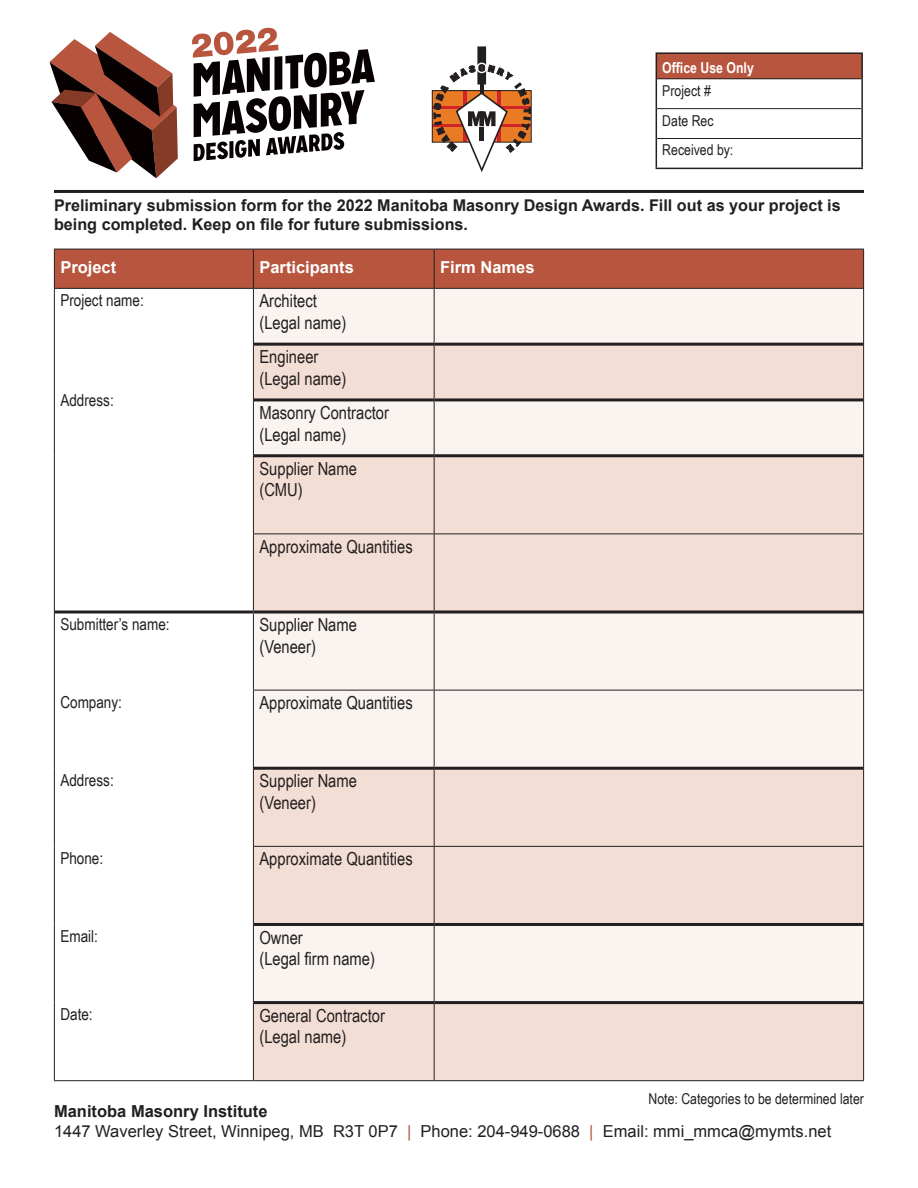
<style>
.page{position:relative;width:918px;height:1188px;background:#fff}
.page>*{position:absolute;margin:0;border:0;box-sizing:border-box;transform-origin:0 0}
.t1{font:18px/21.6px "Arial Narrow";color:#231f20}
.t2{font:16.5px "Arial";color:#231f20}
.t3{font:16.5px "Arial Narrow";color:#231f20}
.t4{font:700 16.5px "Arial";color:#fff}
.t5{font:700 16.5px "Arial";color:#231f20}
.t6{font:700 16.2px/19.5px "Arial";color:#231f20}
.t7{font:15px "Arial Narrow";color:#231f20}
.t8{font:700 15px "Arial Narrow";color:#fff}
.s1{color:#b8553e}
</style>
<div class="page">
<div style="left:55px;top:250px;width:808px;height:38px;background:#b8553e"></div>
<div style="left:254px;top:289px;width:609px;height:54px;background:#f9f4f0"></div>
<svg style="left:254px;top:346px;width:609px;height:734px;fill:#f2ded4"></svg>
<hr style="left:54px;top:249px;width:199px;height:1px;background:#231f20">
<hr style="left:54px;top:249px;width:1px;height:39px;background:#231f20">
<hr style="left:253px;top:249px;width:181px;height:1px;background:#231f20">
<hr style="left:253px;top:249px;width:1px;height:39px;background:#231f20">
<hr style="left:434px;top:249px;width:430px;height:1px;background:#231f20">
<hr style="left:434px;top:249px;width:1px;height:39px;background:#231f20">
<hr style="left:863px;top:249px;width:1px;height:39px;background:#231f20">
<hr style="left:54px;top:288px;width:199px;height:1px;background:#231f20">
<hr style="left:54px;top:289px;width:1px;height:55px;background:#231f20">
<hr style="left:253px;top:288px;width:181px;height:1px;background:#231f20">
<hr style="left:253px;top:289px;width:1px;height:55px;background:#231f20">
<hr style="left:434px;top:288px;width:430px;height:1px;background:#231f20">
<hr style="left:434px;top:289px;width:1px;height:54px;background:#231f20">
<hr style="left:863px;top:289px;width:1px;height:55px;background:#231f20">
<hr style="left:54px;top:344px;width:1px;height:56px;background:#231f20">
<hr style="left:253px;top:344px;width:1px;height:56px;background:#231f20">
<hr style="left:434px;top:346px;width:1px;height:52px;background:#231f20">
<hr style="left:863px;top:344px;width:1px;height:56px;background:#231f20">
<hr style="left:54px;top:400px;width:1px;height:56px;background:#231f20">
<hr style="left:253px;top:400px;width:1px;height:56px;background:#231f20">
<hr style="left:434px;top:401px;width:1px;height:53px;background:#231f20">
<hr style="left:863px;top:400px;width:1px;height:56px;background:#231f20">
<hr style="left:54px;top:456px;width:1px;height:78px;background:#231f20">
<hr style="left:253px;top:456px;width:1px;height:78px;background:#231f20">
<hr style="left:434px;top:457px;width:1px;height:77px;background:#231f20">
<hr style="left:863px;top:456px;width:1px;height:78px;background:#231f20">
<hr style="left:54px;top:534px;width:1px;height:78px;background:#231f20">
<hr style="left:253px;top:534px;width:181px;height:1px;background:#231f20">
<hr style="left:253px;top:534px;width:1px;height:76px;background:#231f20">
<hr style="left:434px;top:534px;width:430px;height:1px;background:#231f20">
<hr style="left:434px;top:534px;width:1px;height:76px;background:#231f20">
<hr style="left:863px;top:534px;width:1px;height:78px;background:#231f20">
<hr style="left:54px;top:612px;width:1px;height:78px;background:#231f20">
<hr style="left:253px;top:613px;width:1px;height:77px;background:#231f20">
<hr style="left:434px;top:613px;width:1px;height:77px;background:#231f20">
<hr style="left:863px;top:612px;width:1px;height:78px;background:#231f20">
<hr style="left:54px;top:690px;width:1px;height:78px;background:#231f20">
<hr style="left:253px;top:690px;width:181px;height:1px;background:#231f20">
<hr style="left:253px;top:690px;width:1px;height:78px;background:#231f20">
<hr style="left:434px;top:690px;width:430px;height:1px;background:#231f20">
<hr style="left:434px;top:690px;width:1px;height:77px;background:#231f20">
<hr style="left:863px;top:690px;width:1px;height:78px;background:#231f20">
<hr style="left:54px;top:768px;width:1px;height:78px;background:#231f20">
<hr style="left:253px;top:768px;width:1px;height:78px;background:#231f20">
<hr style="left:434px;top:770px;width:1px;height:76px;background:#231f20">
<hr style="left:863px;top:768px;width:1px;height:78px;background:#231f20">
<hr style="left:54px;top:846px;width:1px;height:78px;background:#231f20">
<hr style="left:253px;top:846px;width:181px;height:1px;background:#231f20">
<hr style="left:253px;top:847px;width:1px;height:77px;background:#231f20">
<hr style="left:434px;top:846px;width:430px;height:1px;background:#231f20">
<hr style="left:434px;top:847px;width:1px;height:76px;background:#231f20">
<hr style="left:863px;top:847px;width:1px;height:77px;background:#231f20">
<hr style="left:54px;top:924px;width:1px;height:79px;background:#231f20">
<hr style="left:253px;top:924px;width:1px;height:79px;background:#231f20">
<hr style="left:434px;top:926px;width:1px;height:75px;background:#231f20">
<hr style="left:863px;top:924px;width:1px;height:79px;background:#231f20">
<hr style="left:54px;top:1003px;width:1px;height:77px;background:#231f20">
<hr style="left:253px;top:1003px;width:1px;height:77px;background:#231f20">
<hr style="left:434px;top:1004px;width:1px;height:76px;background:#231f20">
<hr style="left:863px;top:1003px;width:1px;height:77px;background:#231f20">
<hr style="left:54px;top:1080px;width:199px;height:1px;background:#231f20">
<hr style="left:253px;top:1080px;width:181px;height:1px;background:#231f20">
<hr style="left:434px;top:1080px;width:430px;height:1px;background:#231f20">
<hr style="left:254px;top:398px;width:180px;height:3px;background:#231f20">
<hr style="left:434px;top:398px;width:429px;height:3px;background:#231f20">
<hr style="left:254px;top:454px;width:180px;height:3px;background:#231f20">
<hr style="left:434px;top:454px;width:429px;height:3px;background:#231f20">
<hr style="left:253px;top:610px;width:181px;height:3px;background:#231f20">
<hr style="left:434px;top:610px;width:429px;height:3px;background:#231f20">
<hr style="left:254px;top:767px;width:180px;height:3px;background:#231f20">
<hr style="left:434px;top:767px;width:429px;height:3px;background:#231f20">
<hr style="left:254px;top:923px;width:180px;height:3px;background:#231f20">
<hr style="left:434px;top:923px;width:429px;height:3px;background:#231f20">
<hr style="left:254px;top:1001px;width:180px;height:3px;background:#231f20">
<hr style="left:434px;top:1001px;width:429px;height:3px;background:#231f20">
<hr style="left:55px;top:610px;width:198px;height:3px;background:#231f20">
<hr style="left:254px;top:343px;width:180px;height:3px;background:#231f20">
<hr style="left:434px;top:343px;width:429px;height:3px;background:#231f20">
<div style="left:432px;top:90px;width:100px;height:52px;border:1px solid #231f20"></div>
<svg style="left:434px;top:46px;width:97px;height:126px"></svg>
<hr style="left:54px;top:190px;width:810px;height:3px;background:#231f20">
<svg style="left:50px;top:32px;width:128px;height:146px"></svg>
<svg style="left:192px;top:28px;width:183px;height:133px"></svg>
<div style="left:656px;top:53px;width:206px;height:26px;background:#b8553e"></div>
<hr style="left:656px;top:52px;width:207px;height:2px;background:#231f20">
<svg style="left:656px;top:54px;width:1px;height:25px"></svg>
<hr style="left:861px;top:54px;width:2px;height:25px;background:#231f20">
<hr style="left:656px;top:79px;width:1px;height:30px;background:#231f20">
<hr style="left:861px;top:79px;width:2px;height:30px;background:#231f20">
<hr style="left:656px;top:109px;width:1px;height:30px;background:#231f20">
<hr style="left:861px;top:109px;width:2px;height:30px;background:#231f20">
<svg style="left:656px;top:139px;width:1px;height:29px"></svg>
<hr style="left:861px;top:139px;width:2px;height:29px;background:#231f20">
<hr style="left:656px;top:168px;width:207px;height:1px;background:#231f20">
<hr style="left:657px;top:78px;width:204px;height:1px;background:#231f20">
<hr style="left:657px;top:108px;width:204px;height:1px;background:#231f20">
<hr style="left:657px;top:138px;width:204px;height:1px;background:#231f20">
<p class="t8" style="left:662px;top:56px;width:93px">Office Use Only</p>
<p class="t7" style="left:662px;top:79px;width:50px">Project #</p>
<p class="t7" style="left:662px;top:109px;width:53px">Date Rec</p>
<p class="t7" style="left:662px;top:139px;width:73px">Received by:</p>
<p class="t6" style="left:54px;top:196px;width:788px">Preliminary submission form for the 2022 Manitoba Masonry Design Awards. Fill out as your project is being completed. Keep on file for future submissions.</p>
<p class="t4" style="left:60px;top:256px;width:57px">Project</p>
<p class="t4" style="left:259px;top:256px;width:96px">Participants</p>
<p class="t4" style="left:440px;top:256px;width:96px">Firm Names</p>
<p class="t3" style="left:60px;top:288px;width:85px">Project name:</p>
<p class="t1" style="left:259px;top:290px;width:88px">Architect (Legal name)</p>
<p class="t1" style="left:259px;top:345px;width:88px">Engineer (Legal name)</p>
<p class="t1" style="left:259px;top:401px;width:131px">Masonry Contractor (Legal name)</p>
<p class="t1" style="left:259px;top:457px;width:99px">Supplier Name (CMU)</p>
<p class="t1" style="left:259px;top:535px;width:155px">Approximate Quantities</p>
<p class="t3" style="left:60px;top:388px;width:55px">Address:</p>
<p class="t3" style="left:60px;top:612px;width:111px">Submitter’s name:</p>
<p class="t3" style="left:60px;top:690px;width:63px">Company:</p>
<p class="t3" style="left:60px;top:768px;width:55px">Address:</p>
<p class="t3" style="left:60px;top:846px;width:44px">Phone:</p>
<p class="t3" style="left:60px;top:924px;width:39px">Email:</p>
<p class="t3" style="left:60px;top:1002px;width:34px">Date:</p>
<p class="t1" style="left:259px;top:613px;width:99px">Supplier Name (Veneer)</p>
<p class="t1" style="left:259px;top:691px;width:155px">Approximate Quantities</p>
<p class="t1" style="left:259px;top:770px;width:99px">Supplier Name (Veneer)</p>
<p class="t1" style="left:259px;top:848px;width:155px">Approximate Quantities</p>
<p class="t1" style="left:259px;top:926px;width:117px">Owner<br>(Legal firm name)</p>
<p class="t1" style="left:259px;top:1004px;width:127px">General Contractor (Legal name)</p>
<p class="t7" style="left:649px;top:1087px;width:217px">Note: Categories to be determined later</p>
<p class="t5" style="left:54px;top:1101px;width:215px">Manitoba Masonry Institute</p>
<p class="t2" style="left:54px;top:1120px;width:779px">1447 Waverley Street, Winnipeg, MB R3T 0P7 <span class="s1">|</span> Phone: 204-949-0688 <span class="s1">|</span> Email: mmi_mmca@mymts.net</p>
</div>
